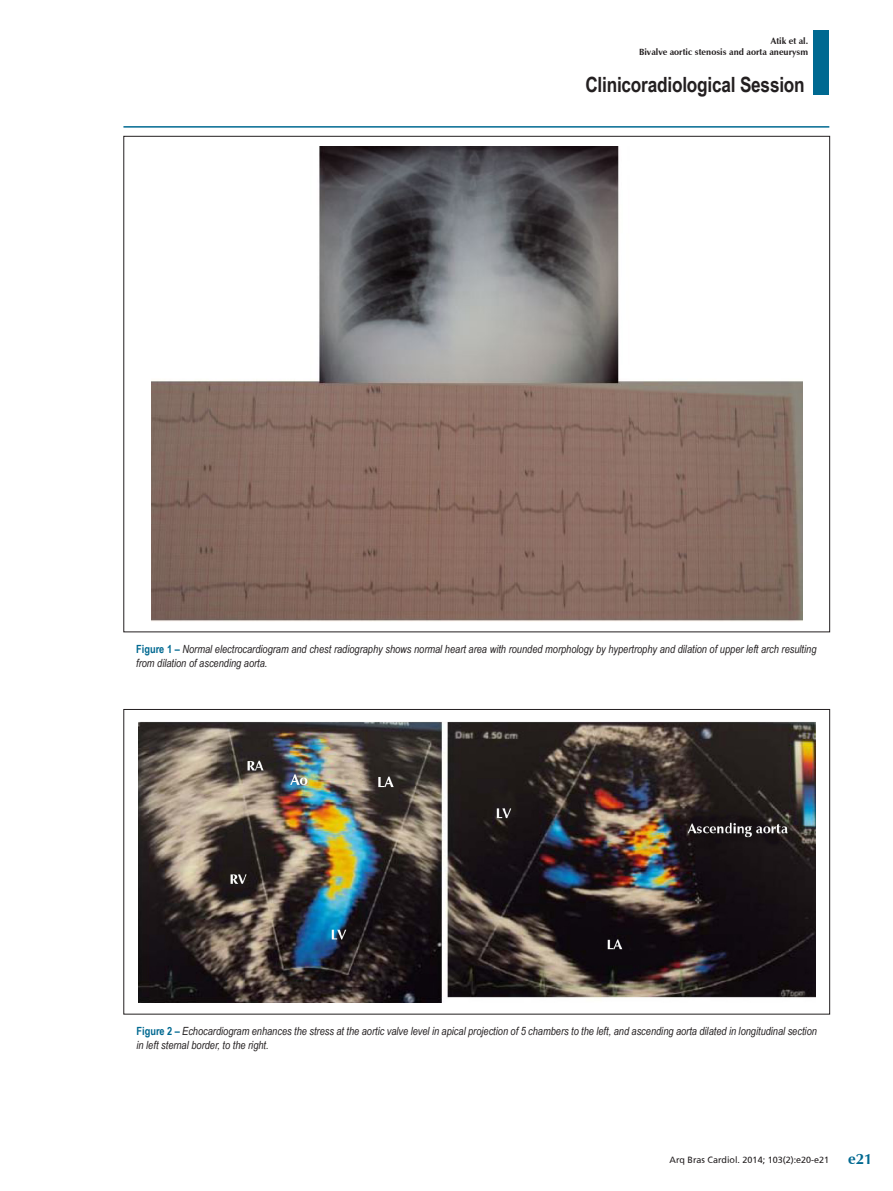
<style>
.page{position:relative;width:893px;height:1191px;background:#fff}
.page>*{position:absolute;margin:0;border:0;box-sizing:border-box;transform-origin:0 0}
.t1{font:700 21px "Arial Narrow";letter-spacing:-.01em;color:#231f20}
.t2{font:700 15px "Zapf Humanist 601 BT";color:#006991}
._06_-_LEGENDA_FIGURA{font:italic 11.25px/13.5px "Arial Narrow";color:#231f20}
.t3{font:700 9px "Zapf Humanist 601 BT";color:#231f20}
.t4{font:9px "Frutiger";color:#231f20}
.s1{font-weight:700;font-style:normal;color:#006991}
</style>
<div class="page">
<hr style="left:123px;top:126px;width:706px;height:2px;background:#006991">
<div style="left:813px;top:30px;width:16px;height:64px;background:#006991"></div>
<img style="left:151px;top:147px;width:651px;height:474px">
<img style="left:138px;top:721px;width:677px;height:281px">
<p class="t3" style="left:771px;top:36px;width:39px">Atik et al.</p>
<p class="t3" style="left:639px;top:47px;width:171px">Bivalve aortic stenosis and aorta aneurysm</p>
<h1 class="t1" style="left:585px;top:69px;width:221px">Clinicoradiological Session</h1>
<p class="_06_-_LEGENDA_FIGURA" style="left:136px;top:642px;width:682px"><span class="s1">Figure 1 –</span> Normal electrocardiogram and chest radiography shows normal heart area with rounded morphology by hypertrophy and dilation of upper left arch resulting from dilation of ascending aorta.</p>
<p class="_06_-_LEGENDA_FIGURA" style="left:137px;top:1024px;width:682px"><span class="s1">Figure 2 –</span> Echocardiogram enhances the stress at the aortic valve level in apical projection of 5 chambers to the left, and ascending aorta dilated in longitudinal section in left sternal border, to the right.</p>
<p class="t4" style="left:670px;top:1154px;width:161px">Arq Bras Cardiol. 2014; 103(2):e20-e21</p>
<p class="t2" style="left:848px;top:1149px;width:26px">e21</p>
</div>
